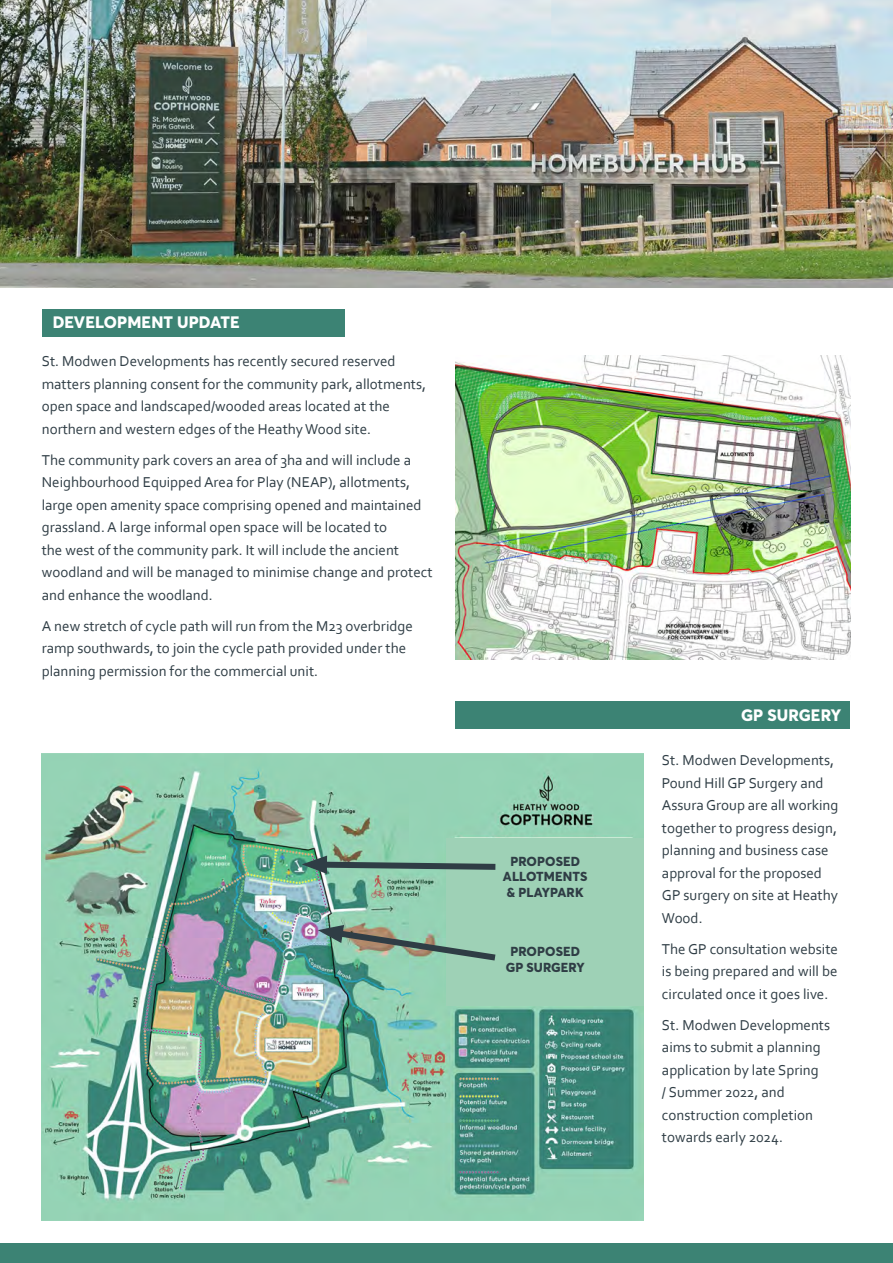
<style>
.page{position:relative;width:893px;height:1263px;background:#fff}
.page>*{position:absolute;margin:0;border:0;box-sizing:border-box;transform-origin:0 0}
.t1{font:800 16.35px "Averta Std";letter-spacing:.01em;color:#fff}
.t2{font:15px/22.5px "Corbel";color:#2f3d45}
.t3{font:800 12.9px/15.5px "Averta Std";letter-spacing:.01em;color:#2f3d45;text-align:center}
</style>
<div class="page">
<div style="left:0;top:1243px;width:893px;height:20px;background:#3c8374"></div>
<div style="left:42px;top:309px;width:302px;height:28px;background:#3c8374"></div>
<img style="left:0;top:0;width:893px;height:288px">
<img style="left:455px;top:355px;width:395px;height:304px">
<div style="left:455px;top:701px;width:395px;height:28px;background:#3c8374"></div>
<img style="left:42px;top:754px;width:602px;height:466px">
<div style="left:446px;top:928px;width:198px;height:78px;background:#9ed1b6"></div>
<img style="left:318px;top:925px;width:178px;height:39px">
<div style="left:446px;top:838px;width:198px;height:97px;background:#9ed1b6"></div>
<svg style="left:302px;top:855px;width:194px;height:19px"></svg>
<p class="t1" style="left:53px;top:311px;width:189px">DEVELOPMENT UPDATE</p>
<p class="t2" style="left:42px;top:350px;width:386px">St. Modwen Developments has recently secured reserved matters planning consent for the community park, allotments, open space and landscaped/wooded areas located at the northern and western edges of the Heathy Wood site.</p>
<p class="t2" style="left:42px;top:448px;width:392px">The community park covers an area of 3ha and will include a Neighbourhood Equipped Area for Play (NEAP), allotments, large open amenity space comprising opened and maintained grassland. A large informal open space will be located to<br>the west of the community park. It will include the ancient woodland and will be managed to minimise change and protect and enhance the woodland.</p>
<p class="t2" style="left:42px;top:614px;width:373px">A new stretch of cycle path will run from the M23 overbridge ramp southwards, to join the cycle path provided under the planning permission for the commercial unit.</p>
<p class="t3" style="left:503px;top:853px;width:86px">PROPOSED<br>ALLOTMENTS &amp; PLAYPARK</p>
<p class="t3" style="left:506px;top:943px;width:81px">PROPOSED<br>GP SURGERY</p>
<p class="t1" style="left:741px;top:703px;width:102px">GP SURGERY</p>
<p class="t2" style="left:662px;top:748px;width:178px">St. Modwen Developments,<br>Pound Hill GP Surgery and<br>Assura Group are all working together to progress design, planning and business case approval for the proposed<br>GP surgery on site at Heathy<br>Wood.</p>
<p class="t2" style="left:662px;top:937px;width:178px;text-align:justify">The GP consultation website is being prepared and will be circulated once it goes live.</p>
<p class="t2" style="left:662px;top:1013px;width:170px">St. Modwen Developments aims to submit a planning application by late Spring<br>/ Summer 2022, and construction completion towards early 2024.</p>
</div>
